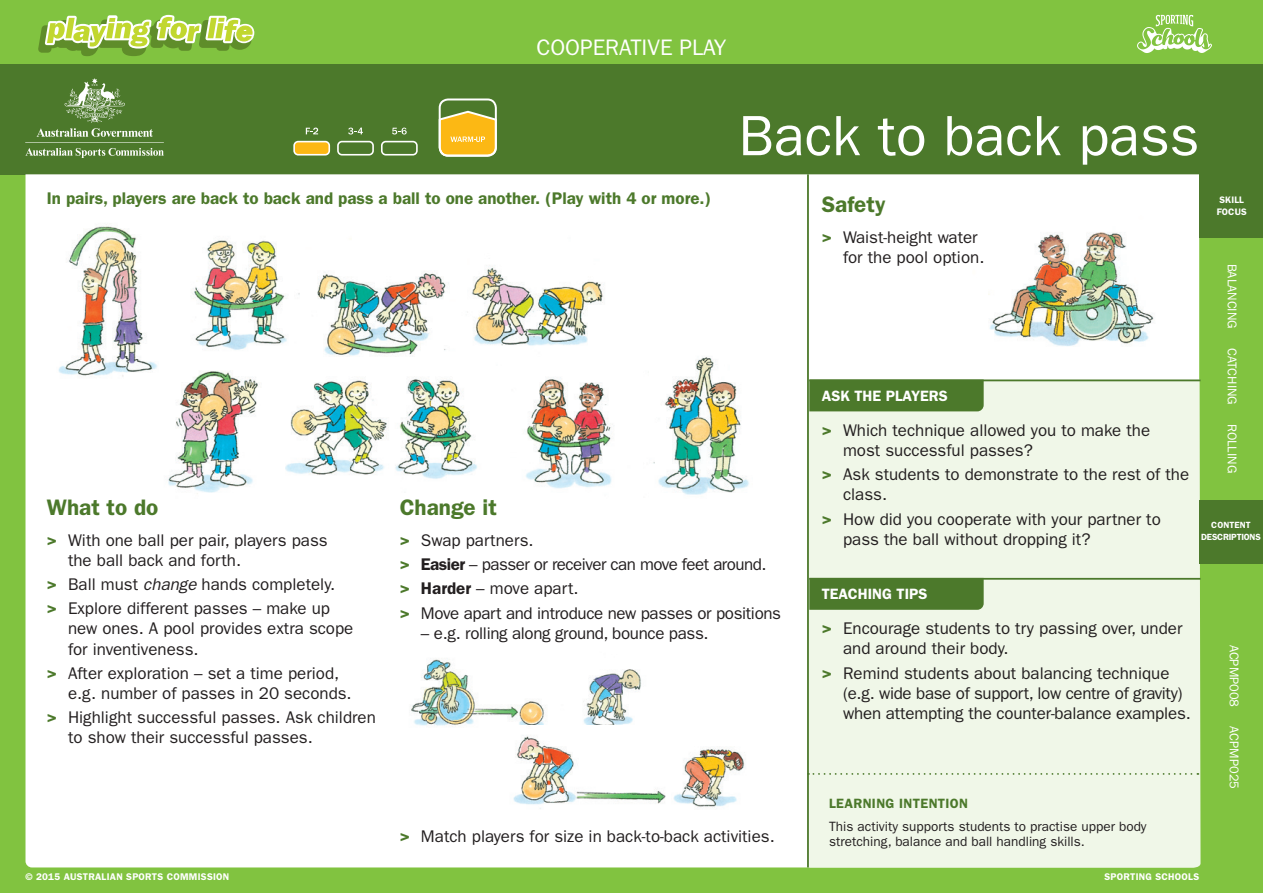
<style>
.page{position:relative;width:1263px;height:893px;background:#fff}
.page>*{position:absolute;margin:0;border:0;box-sizing:border-box;transform-origin:0 0}
.A-Activity_name{font:57px "Franklin Gothic";color:#fff}
.B_green{font:600 22.5px "Franklin Gothic";color:#4c792b}
.Tab_centred{font:22.5px "Franklin Gothic";color:#fff}
.Text-bullet{font:16.95px/20.1px "Franklin Gothic";color:#231f20}
.Text-bullet-2{font:16.95px "Franklin Gothic";letter-spacing:-.02em;color:#231f20}
.Intro_text-green{font:600 16.95px "Franklin Gothic";color:#4c792b}
.Text-bullet_space_af{font:16.95px "Franklin Gothic";color:#231f20}
.Text-bullet-3{font:16.95px "Franklin Gothic";letter-spacing:-.03em;color:#231f20}
.B_green-2{font:600 15px "Franklin Gothic";color:#fff}
.Lesson_link_text{font:13.5px/15px "Franklin Gothic";color:#231f20}
.Lesson_link-green{font:600 13.5px "Franklin Gothic";letter-spacing:.025em;color:#4c792b}
.Combos{font:12.75px "Franklin Gothic";color:#fff}
.t1{font:600 9.75px "Franklin Gothic";letter-spacing:.025em;color:#fff}
.Side-Related_head_2{font:600 9.45px/12.1px "Franklin Gothic";letter-spacing:.015em;color:#fff}
.Side-Related_head_2-2{font:600 9px/12.1px "Franklin Gothic";letter-spacing:-.02em;color:#fff;text-align:center}
.s1{font-weight:600;color:#4c792b}
.s2{font-style:italic}
.s3{font-weight:600}
</style>
<div class="page">
<div style="left:0;top:174px;width:1263px;height:719px;background:#81c340"></div>
<div style="left:0;top:64px;width:1263px;height:110px;background:#4c792b"></div>
<div style="left:26px;top:174px;width:1173px;height:693px;background:#fff"></div>
<img style="left:25px;top:78px;width:139px;height:80px">
<div style="left:809px;top:381px;width:391px;height:486px;background:#f0f7e8"></div>
<div style="left:294px;top:142px;width:35px;height:13px;background:#fcb814;border-radius:4px"></div>
<div style="left:293px;top:141px;width:37px;height:15px;border:2px solid #fff;border-radius:4px"></div>
<div style="left:337px;top:141px;width:37px;height:15px;border:2px solid #fff;border-radius:4px"></div>
<div style="left:381px;top:141px;width:37px;height:15px;border:2px solid #fff;border-radius:4px"></div>
<svg style="left:306px;top:128px;width:12px;height:6px"></svg>
<svg style="left:348px;top:128px;width:15px;height:6px"></svg>
<svg style="left:392px;top:128px;width:15px;height:6px"></svg>
<img style="left:972px;top:211px;width:207px;height:141px">
<img style="left:56px;top:211px;width:105px;height:184px">
<img style="left:181px;top:232px;width:446px;height:124px">
<img style="left:161px;top:356px;width:595px;height:148px">
<svg style="left:809px;top:773px;width:389px;height:2px"></svg>
<div style="left:439px;top:98px;width:58px;height:59px;border:2px solid #fff;border-radius:8px"></div>
<svg style="left:438px;top:110px;width:59px;height:47px;background:#e8bd42"></svg>
<div style="left:0;top:0;width:1263px;height:64px;background:#81c340"></div>
<svg style="left:1137px;top:15px;width:75px;height:38px"></svg>
<svg style="left:38px;top:15px;width:216px;height:41px"></svg>
<img style="left:381px;top:648px;width:280px;height:90px">
<img style="left:487px;top:725px;width:281px;height:96px">
<div style="left:809px;top:381px;width:175px;height:30px;background:#4c792b"></div>
<hr style="left:809px;top:379px;width:391px;height:2px;background:#4c792b">
<div style="left:809px;top:580px;width:175px;height:30px;background:#4c792b"></div>
<hr style="left:809px;top:578px;width:391px;height:2px;background:#4c792b">
<hr style="left:807px;top:174px;width:2px;height:693px;background:#4c792b">
<div style="left:1199px;top:500px;width:64px;height:63px;background:#4c792b"></div>
<div style="left:1200px;top:174px;width:63px;height:64px;background:#4c792b"></div>
<p class="Tab_centred" style="left:536px;top:35px;width:192px">COOPERATIVE PLAY</p>
<p class="A-Activity_name" style="left:739px;top:103px;width:462px">Back to back pass</p>
<p class="Intro_text-green" style="left:47px;top:189px;width:666px">In pairs, players are back to back and pass a ball to one another. (Play with 4 or more.)</p>
<p class="B_green" style="left:47px;top:494px;width:113px">What to do</p>
<p class="Text-bullet" style="left:68px;top:530px;width:261px;text-indent:-21px"><span class="s1">&gt;</span> With one ball per pair, players pass the ball back and forth.</p>
<p class="Text-bullet" style="left:47px;top:574px;width:290px"><span class="s1">&gt;</span> Ball must <span class="s2">change</span> hands completely.</p>
<p class="Text-bullet" style="left:68px;top:599px;width:287px;text-indent:-21px"><span class="s1">&gt;</span> Explore different passes – make up new ones. A pool provides extra scope for inventiveness.</p>
<p class="Text-bullet" style="left:68px;top:663px;width:285px;text-indent:-21px"><span class="s1">&gt;</span> After exploration – set a time period, e.g. number of passes in 20 seconds.</p>
<p class="Text-bullet" style="left:68px;top:708px;width:309px;text-indent:-21px"><span class="s1">&gt;</span> Highlight successful passes. Ask children to show their successful passes.</p>
<p class="B_green" style="left:400px;top:494px;width:99px">Change it</p>
<p class="Text-bullet" style="left:400px;top:530px;width:135px"><span class="s1">&gt;</span> Swap partners.</p>
<p class="Text-bullet-3" style="left:400px;top:554px;width:368px"><span class="s1">&gt;</span> <span class="s3">Easier</span> – passer or receiver can move feet around.</p>
<p class="Text-bullet" style="left:400px;top:579px;width:180px"><span class="s1">&gt;</span> <span class="s3">Harder</span> – move apart.</p>
<p class="Text-bullet-2" style="left:400px;top:603px;width:383px"><span class="s1">&gt;</span> Move apart and introduce new passes or positions</p>
<p class="Text-bullet-2" style="left:421px;top:623px;width:289px">– e.g. rolling along ground, bounce pass.</p>
<p class="Text-bullet_space_af" style="left:400px;top:826px;width:377px"><span class="s1">&gt;</span> Match players for size in back-to-back activities.</p>
<p class="B_green" style="left:822px;top:191px;width:65px">Safety</p>
<p class="Text-bullet" style="left:843px;top:228px;width:143px;text-indent:-21px"><span class="s1">&gt;</span> Waist-height water for the pool option.</p>
<p class="B_green-2" style="left:822px;top:387px;width:128px">ASK THE PLAYERS</p>
<p class="Text-bullet" style="left:843px;top:420px;width:309px;text-indent:-21px"><span class="s1">&gt;</span> Which technique allowed you to make the most successful passes?</p>
<p class="Text-bullet" style="left:843px;top:464px;width:348px;text-indent:-21px"><span class="s1">&gt;</span> Ask students to demonstrate to the rest of the class.</p>
<p class="Text-bullet" style="left:843px;top:509px;width:319px;text-indent:-21px"><span class="s1">&gt;</span> How did you cooperate with your partner to pass the ball without dropping it?</p>
<p class="Side-Related_head_2" style="left:1217px;top:194px;width:32px">SKILL<br>FOCUS</p>
<p class="Combos" style="left:1239px;top:264px;width:67px;rotate:90deg">BALANCING</p>
<p class="Combos" style="left:1239px;top:348px;width:59px;rotate:90deg">CATCHING</p>
<p class="Combos" style="left:1239px;top:424px;width:51px;rotate:90deg">ROLLING</p>
<p class="Side-Related_head_2-2" style="left:1201px;top:519px;width:61px">CONTENT<br>DESCRIPTIONS</p>
<p class="B_green-2" style="left:822px;top:585px;width:107px">TEACHING TIPS</p>
<p class="Text-bullet" style="left:843px;top:619px;width:341px;text-indent:-21px"><span class="s1">&gt;</span> Encourage students to try passing over, under and around their body.</p>
<p class="Text-bullet" style="left:843px;top:663px;width:349px;text-indent:-21px"><span class="s1">&gt;</span> Remind students about balancing technique (e.g. wide base of support, low centre of gravity) when attempting the counter-balance examples.</p>
<p class="Lesson_link-green" style="left:829px;top:795px;width:140px">LEARNING INTENTION</p>
<p class="Lesson_link_text" style="left:829px;top:819px;width:319px">This activity supports students to practise upper body stretching, balance and ball handling skills.</p>
<p class="Combos" style="left:1241px;top:645px;width:64px;rotate:90deg">ACPMP008</p>
<p class="Combos" style="left:1241px;top:726px;width:64px;rotate:90deg">ACPMP025</p>
<p class="t1" style="left:26px;top:871px;width:205px">© 2015 AUSTRALIAN SPORTS COMMISSION</p>
<p class="t1" style="left:1104px;top:871px;width:96px">SPORTING SCHOOLS</p>
</div>
